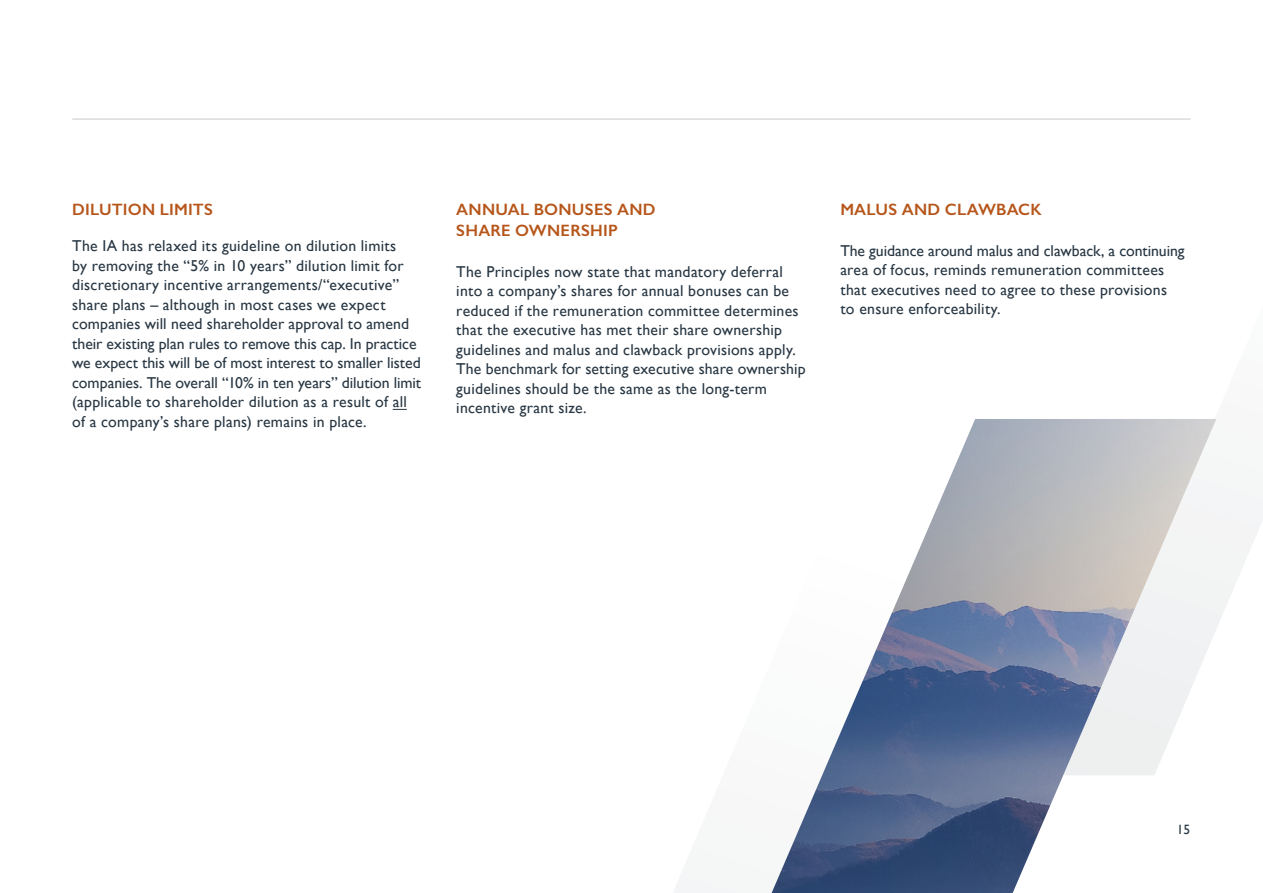
<style>
.page{position:relative;width:1263px;height:893px;background:#fff}
.page>*{position:absolute;margin:0;border:0;box-sizing:border-box;transform-origin:0 0}
.t1{font:600 16.5px/21px "Gill Sans";letter-spacing:.01em;color:#b6561b}
.t2{font:15.75px/19.5px "Gill Sans";letter-spacing:.015em;color:#283743}
.t3{font:13.5px "Gill Sans";color:#283743}
</style>
<div class="page">
<svg style="left:1216px;top:419px;width:47px;height:210px;fill:#f5f6f6"></svg>
<img style="left:772px;top:419px;width:444px;height:474px">
<hr style="left:72px;top:119px;width:1119px;height:1px;background:#cacacf">
<svg style="left:393px;top:409px;width:14px;height:1px"></svg>
<p class="t1" style="left:72px;top:199px;width:142px">DILUTION LIMITS</p>
<p class="t2" style="left:72px;top:236px;width:350px">The IA has relaxed its guideline on dilution limits<br>by removing the “5% in 10 years” dilution limit for discretionary incentive arrangements/“executive” share plans – although in most cases we expect companies will need shareholder approval to amend their existing plan rules to remove this cap. In practice we expect this will be of most interest to smaller listed companies. The overall “10% in ten years” dilution limit (applicable to shareholder dilution as a result of all of a company’s share plans) remains in place.</p>
<p class="t1" style="left:456px;top:199px;width:201px">ANNUAL BONUSES AND<br>SHARE OWNERSHIP</p>
<p class="t2" style="left:456px;top:261px;width:351px">The Principles now state that mandatory deferral into a company’s shares for annual bonuses can be reduced if the remuneration committee determines that the executive has met their share ownership guidelines and malus and clawback provisions apply.<br>The benchmark for setting executive share ownership guidelines should be the same as the long-term incentive grant size.</p>
<p class="t1" style="left:840px;top:199px;width:203px">MALUS AND CLAWBACK</p>
<p class="t2" style="left:840px;top:240px;width:346px">The guidance around malus and clawback, a continuing area of focus, reminds remuneration committees that executives need to agree to these provisions to ensure enforceability.</p>
<p class="t3" style="left:1177px;top:822px;width:15px">15</p>
</div>
